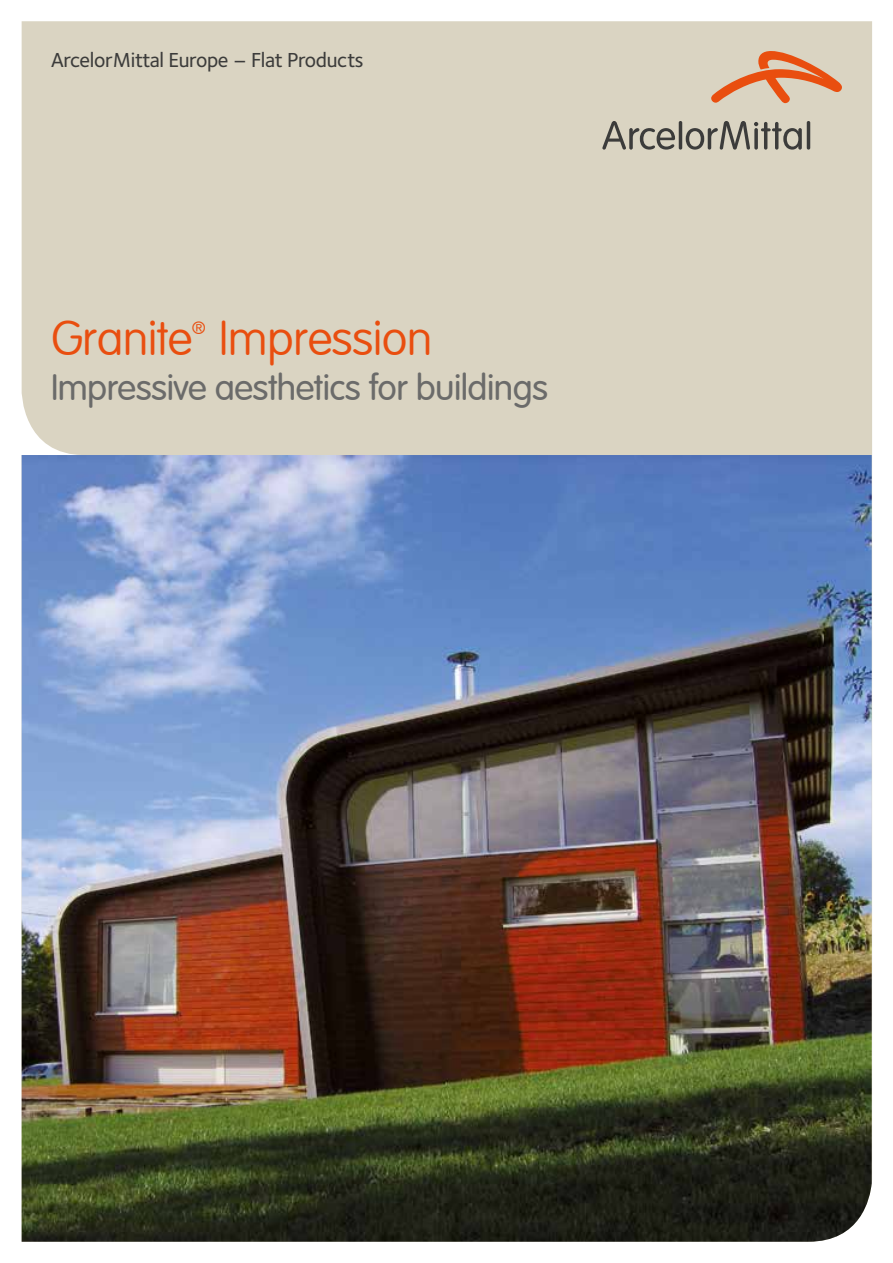
<style>
.page{position:relative;width:893px;height:1263px;background:#fff}
.page>*{position:absolute;margin:0;border:0;box-sizing:border-box;transform-origin:0 0}
.t1{font:100 48px "VAG Rounded";letter-spacing:-.015em;color:#e94e0f}
.t2{font:300 36px "VAG Rounded";letter-spacing:-.015em;color:#6b6b6a}
.t3{font:21px "Foundry Sterling Medium CE";letter-spacing:-.015em;color:#3c3c3b}
.t4{font:100 17.55px "VAG Rounded";color:#e94e0f}
</style>
<div class="page">
<div style="left:22px;top:21px;width:850px;height:434px;background:#dad4c2"></div>
<img style="left:22px;top:455px;width:850px;height:787px">
<svg style="left:711px;top:51px;width:131px;height:52px;background:#deab8b"></svg>
<hr style="left:679px;top:121px;width:3px;height:29px;background:#3c3c3b;border-radius:2px">
<svg style="left:602px;top:121px;width:73px;height:29px;background:#aaa699"></svg>
<hr style="left:807px;top:121px;width:3px;height:29px;background:#3c3c3b;border-radius:2px">
<svg style="left:686px;top:121px;width:116px;height:29px;background:#a4a094"></svg>
<p class="t3" style="left:51px;top:48px;width:314px">ArcelorMittal Europe – Flat Products</p>
<h1 class="t1" style="left:51px;top:310px;width:143px">Granite</h1>
<p class="t4" style="left:192px;top:318px;width:15px">®</p>
<h1 class="t1" style="left:219px;top:310px;width:215px">Impression</h1>
<p class="t2" style="left:51px;top:366px;width:499px">Impressive aesthetics for buildings</p>
</div>
